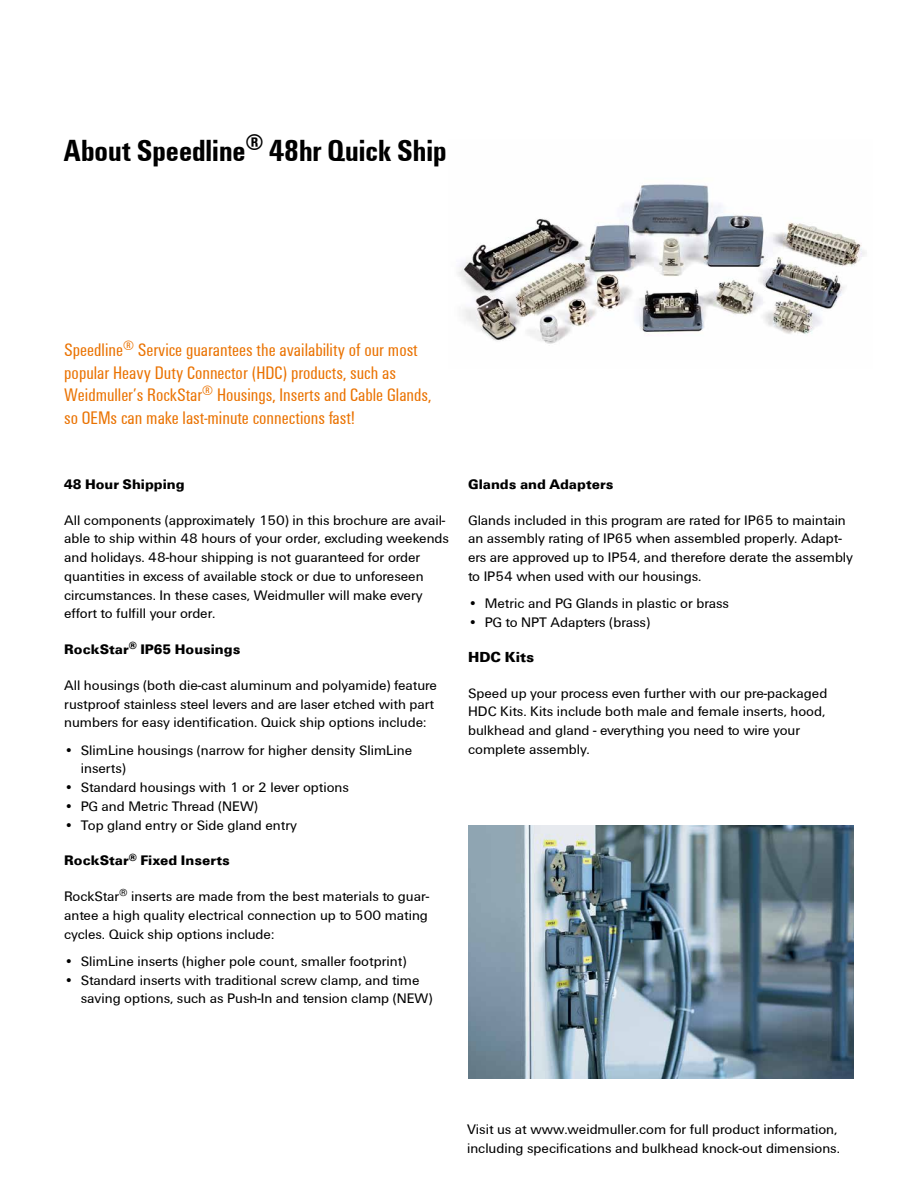
<style>
.page{position:relative;width:918px;height:1188px;background:#fff}
.page>*{position:absolute;margin:0;border:0;box-sizing:border-box;transform-origin:0 0}
.t1{font:700 31.5px "Weidmueller Condensed";color:#000}
.t2{font:18.75px/22.5px "Weidmueller Condensed";color:#ea7200}
.t3{font:700 15px "Weidmueller";color:#000}
.t4{font:14.25px/18.8px "Weidmueller";color:#000}
.t5{font:700 14.25px "Weidmueller";color:#000}
</style>
<div class="page">
<img style="left:458px;top:184px;width:408px;height:160px">
<img style="left:468px;top:826px;width:386px;height:252px">
<h1 class="t1" style="left:64px;top:128px;width:384px">About Speedline<sup>®</sup> 48hr Quick Ship</h1>
<h2 class="t2" style="left:64px;top:338px;width:369px">Speedline<sup>®</sup> Service guarantees the availability of our most popular Heavy Duty Connector (HDC) products, such as Weidmuller’s RockStar<sup>®</sup> Housings, Inserts and Cable Glands, so OEMs can make last-minute connections fast!</h2>
<p class="t5" style="left:64px;top:473px;width:122px">48 Hour Shipping</p>
<p class="t4" style="left:64px;top:510px;width:386px">All components (approximately 150) in this brochure are avail&shy;able to ship within 48 hours of your order, excluding weekends and holidays. 48-hour shipping is not guaranteed for order quantities in excess of available stock or due to unforeseen circumstances. In these cases, Weidmuller will make every effort to fulfill your order.</p>
<p class="t5" style="left:64px;top:639px;width:178px">RockStar<sup>®</sup> IP65 Housings</p>
<p class="t4" style="left:64px;top:675px;width:374px">All housings (both die-cast aluminum and polyamide) feature rustproof stainless steel levers and are laser etched with part numbers for easy identification. Quick ship options include:</p>
<p class="t4" style="left:81px;top:740px;width:333px;text-indent:-17px">• SlimLine housings (narrow for higher density SlimLine inserts)</p>
<p class="t4" style="left:64px;top:777px;width:286px">• Standard housings with 1 or 2 lever options</p>
<p class="t4" style="left:64px;top:796px;width:195px">• PG and Metric Thread (NEW)</p>
<p class="t4" style="left:64px;top:815px;width:234px">• Top gland entry or Side gland entry</p>
<p class="t5" style="left:64px;top:850px;width:167px">RockStar<sup>®</sup> Fixed Inserts</p>
<p class="t4" style="left:64px;top:886px;width:367px;text-align:justify">RockStar<sup>®</sup> inserts are made from the best materials to guar&shy;antee a high quality electrical connection up to 500 mating cycles. Quick ship options include:</p>
<p class="t4" style="left:64px;top:951px;width:344px">• SlimLine inserts (higher pole count, smaller footprint)</p>
<p class="t4" style="left:81px;top:970px;width:353px;text-indent:-17px">• Standard inserts with traditional screw clamp, and time saving options, such as Push-In and tension clamp (NEW)</p>
<p class="t5" style="left:468px;top:474px;width:147px">Glands and Adapters</p>
<p class="t4" style="left:468px;top:510px;width:386px">Glands included in this program are rated for IP65 to maintain an assembly rating of IP65 when assembled properly. Adapt&shy;ers are approved up to IP54, and therefore derate the assembly to IP54 when used with our housings.</p>
<p class="t4" style="left:468px;top:594px;width:262px">• Metric and PG Glands in plastic or brass</p>
<p class="t4" style="left:468px;top:612px;width:184px">• PG to NPT Adapters (brass)</p>
<p class="t3" style="left:468px;top:646px;width:68px">HDC Kits</p>
<p class="t4" style="left:468px;top:683px;width:361px">Speed up your process even further with our pre-packaged HDC Kits. Kits include both male and female inserts, hood, bulkhead and gland - everything you need to wire your complete assembly.</p>
<p class="t4" style="left:467px;top:1120px;width:374px">Visit us at www.weidmuller.com for full product information, including specifications and bulkhead knock-out dimensions.</p>
</div>
